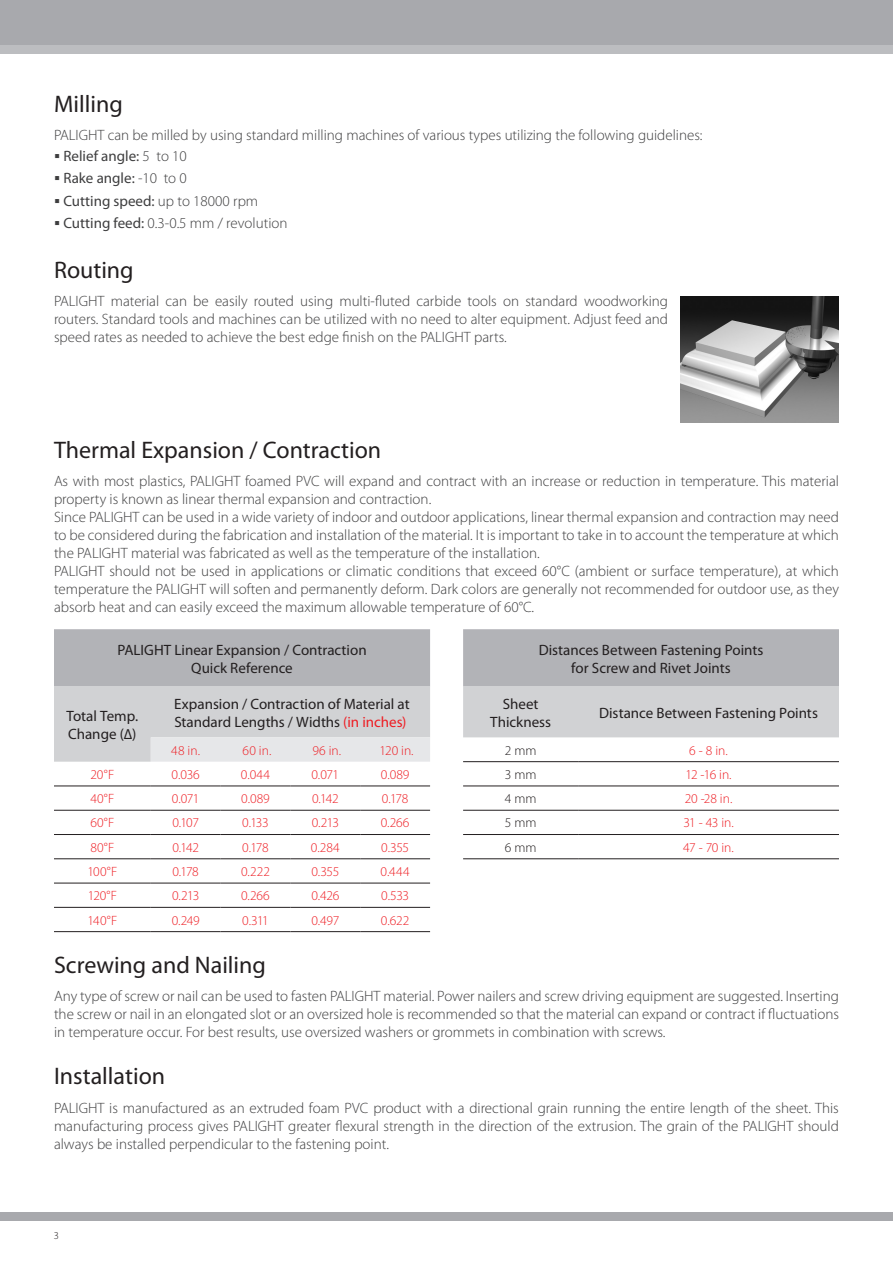
<style>
.page{position:relative;width:893px;height:1263px;background:#fff}
.page>*{position:absolute;margin:0;border:0;box-sizing:border-box;transform-origin:0 0}
.t1{font:24px "Myriad Pro";color:#231f20}
.Normal_-_Bulleted{font:300 15px/18px "Myriad Pro";color:#3e3e3f;text-align:justify}
.t2{font:15px/18px "Myriad Pro";color:#231f20;text-align:center}
.Normal_-_Bulleted-2{font:15px "Myriad Pro";color:#3e3e3f}
.t3{font:300 13.5px "Myriad Pro";letter-spacing:-.02em;color:#ee1d23}
.t4{font:300 13.5px "Myriad Pro";color:#231f20}
.t5{font:300 10.5px "Myriad Pro";color:#231f20}
.s1{font-weight:300}
.s2{font-weight:400}
.s3{color:#ee1d23}
</style>
<div class="page">
<div style="left:0;top:1212px;width:893px;height:9px;background:#a8a9ad"></div>
<div style="left:0;top:0;width:893px;height:54px;background:#a8a9ad"></div>
<div style="left:0;top:45px;width:893px;height:9px;background:#bcbdc0"></div>
<div style="left:54px;top:629px;width:785px;height:57px;background:#b2b3b7"></div>
<svg style="left:54px;top:686px;width:785px;height:76px;fill:#d1d2d4"></svg>
<div style="left:151px;top:737px;width:279px;height:25px;background:#e6e7e9"></div>
<hr style="left:463px;top:761px;width:115px;height:1px;background:#231f20">
<hr style="left:578px;top:761px;width:261px;height:1px;background:#231f20">
<hr style="left:54px;top:786px;width:97px;height:1px;background:#231f20">
<hr style="left:151px;top:786px;width:70px;height:1px;background:#231f20">
<hr style="left:221px;top:786px;width:69px;height:1px;background:#231f20">
<hr style="left:290px;top:786px;width:70px;height:1px;background:#231f20">
<hr style="left:360px;top:786px;width:70px;height:1px;background:#231f20">
<hr style="left:463px;top:786px;width:115px;height:1px;background:#231f20">
<hr style="left:578px;top:786px;width:261px;height:1px;background:#231f20">
<hr style="left:54px;top:810px;width:97px;height:1px;background:#231f20">
<hr style="left:151px;top:810px;width:70px;height:1px;background:#231f20">
<hr style="left:221px;top:810px;width:69px;height:1px;background:#231f20">
<hr style="left:290px;top:810px;width:70px;height:1px;background:#231f20">
<hr style="left:360px;top:810px;width:70px;height:1px;background:#231f20">
<hr style="left:463px;top:810px;width:115px;height:1px;background:#231f20">
<hr style="left:578px;top:810px;width:261px;height:1px;background:#231f20">
<hr style="left:54px;top:834px;width:97px;height:1px;background:#231f20">
<hr style="left:151px;top:834px;width:70px;height:1px;background:#231f20">
<hr style="left:221px;top:834px;width:69px;height:1px;background:#231f20">
<hr style="left:290px;top:834px;width:70px;height:1px;background:#231f20">
<hr style="left:360px;top:834px;width:70px;height:1px;background:#231f20">
<hr style="left:463px;top:834px;width:115px;height:1px;background:#231f20">
<hr style="left:578px;top:834px;width:261px;height:1px;background:#231f20">
<hr style="left:54px;top:858px;width:97px;height:1px;background:#231f20">
<hr style="left:151px;top:858px;width:70px;height:1px;background:#231f20">
<hr style="left:221px;top:858px;width:69px;height:1px;background:#231f20">
<hr style="left:290px;top:858px;width:70px;height:1px;background:#231f20">
<hr style="left:360px;top:858px;width:70px;height:1px;background:#231f20">
<hr style="left:463px;top:858px;width:115px;height:1px;background:#231f20">
<hr style="left:578px;top:858px;width:261px;height:1px;background:#231f20">
<hr style="left:54px;top:883px;width:97px;height:1px;background:#231f20">
<hr style="left:151px;top:883px;width:70px;height:1px;background:#231f20">
<hr style="left:221px;top:883px;width:69px;height:1px;background:#231f20">
<hr style="left:290px;top:883px;width:70px;height:1px;background:#231f20">
<hr style="left:360px;top:883px;width:70px;height:1px;background:#231f20">
<hr style="left:54px;top:907px;width:97px;height:1px;background:#231f20">
<hr style="left:151px;top:907px;width:70px;height:1px;background:#231f20">
<hr style="left:221px;top:907px;width:69px;height:1px;background:#231f20">
<hr style="left:290px;top:907px;width:70px;height:1px;background:#231f20">
<hr style="left:360px;top:907px;width:70px;height:1px;background:#231f20">
<hr style="left:54px;top:931px;width:97px;height:1px;background:#231f20">
<hr style="left:151px;top:931px;width:70px;height:1px;background:#231f20">
<hr style="left:221px;top:931px;width:69px;height:1px;background:#231f20">
<hr style="left:290px;top:931px;width:70px;height:1px;background:#231f20">
<hr style="left:360px;top:931px;width:70px;height:1px;background:#231f20">
<img style="left:681px;top:297px;width:158px;height:125px">
<p class="t1" style="left:54px;top:90px;width:70px">Milling</p>
<p class="Normal_-_Bulleted" style="left:54px;top:127px;width:650px">PALIGHT can be milled by using standard milling machines of various types utilizing the following guidelines:</p>
<p class="Normal_-_Bulleted-2" style="left:54px;top:147px;width:134px">▪ Relief angle: <span class="s1">5 to 10</span></p>
<p class="Normal_-_Bulleted-2" style="left:54px;top:170px;width:134px">▪ Rake angle: <span class="s1">-10 to 0</span></p>
<p class="Normal_-_Bulleted-2" style="left:54px;top:193px;width:206px">▪ Cutting speed: <span class="s1">up to 18000 rpm</span></p>
<p class="Normal_-_Bulleted" style="left:54px;top:215px;width:235px">▪ <span class="s2">Cutting feed:</span> 0.3-0.5 mm / revolution</p>
<p class="t1" style="left:54px;top:256px;width:81px">Routing</p>
<p class="Normal_-_Bulleted" style="left:54px;top:293px;width:616px">PALIGHT material can be easily routed using multi-fluted carbide tools on standard woodworking routers. Standard tools and machines can be utilized with no need to alter equipment. Adjust feed and speed rates as needed to achieve the best edge finish on the PALIGHT parts.</p>
<p class="t1" style="left:54px;top:436px;width:329px">Thermal Expansion / Contraction</p>
<p class="Normal_-_Bulleted" style="left:54px;top:473px;width:786px">As with most plastics, PALIGHT foamed PVC will expand and contract with an increase or reduction in temperature. This material property is known as linear thermal expansion and contraction.</p>
<p class="Normal_-_Bulleted" style="left:54px;top:509px;width:786px">Since PALIGHT can be used in a wide variety of indoor and outdoor applications, linear thermal expansion and contraction may need to be considered during the fabrication and installation of the material. It is important to take in to account the temperature at which the PALIGHT material was fabricated as well as the temperature of the installation.</p>
<p class="Normal_-_Bulleted" style="left:54px;top:563px;width:786px">PALIGHT should not be used in applications or climatic conditions that exceed 60°C (ambient or surface temperature), at which temperature the PALIGHT will soften and permanently deform. Dark colors are generally not recommended for outdoor use, as they absorb heat and can easily exceed the maximum allowable temperature of 60°C.</p>
<p class="t2" style="left:117px;top:641px;width:251px">PALIGHT Linear Expansion / Contraction<br>Quick Reference</p>
<p class="t2" style="left:539px;top:641px;width:226px">Distances Between Fastening Points for Screw and Rivet Joints</p>
<p class="t2" style="left:67px;top:707px;width:73px;text-align:left">Total Temp.<br>Change (∆)</p>
<p class="t2" style="left:174px;top:695px;width:237px;text-align:left">Expansion / Contraction of Material at<br>Standard Lengths / Widths <span class="s3">(in inches)</span></p>
<p class="t2" style="left:490px;top:695px;width:62px">Sheet<br>Thickness</p>
<p class="t2" style="left:599px;top:704px;width:220px">Distance Between Fastening Points</p>
<p class="t3" style="left:171px;top:743px;width:30px">48 in.</p>
<p class="t3" style="left:243px;top:743px;width:30px">60 in.</p>
<p class="t3" style="left:312px;top:743px;width:30px">96 in.</p>
<p class="t3" style="left:380px;top:743px;width:36px">120 in.</p>
<p class="t4" style="left:505px;top:743px;width:33px">2 mm</p>
<p class="t3" style="left:689px;top:743px;width:40px">6 - 8 in.</p>
<p class="t3" style="left:91px;top:767px;width:25px">20°F</p>
<p class="t3" style="left:172px;top:767px;width:30px">0.036</p>
<p class="t3" style="left:241px;top:767px;width:31px">0.044</p>
<p class="t3" style="left:311px;top:767px;width:29px">0.071</p>
<p class="t3" style="left:381px;top:767px;width:30px">0.089</p>
<p class="t4" style="left:505px;top:767px;width:33px">3 mm</p>
<p class="t3" style="left:685px;top:767px;width:48px">12 -16 in.</p>
<p class="t3" style="left:90px;top:791px;width:26px">40°F</p>
<p class="t3" style="left:172px;top:791px;width:29px">0.071</p>
<p class="t3" style="left:241px;top:791px;width:30px">0.089</p>
<p class="t3" style="left:312px;top:791px;width:28px">0.142</p>
<p class="t3" style="left:382px;top:791px;width:28px">0.178</p>
<p class="t4" style="left:505px;top:791px;width:33px">4 mm</p>
<p class="t3" style="left:685px;top:791px;width:49px">20 -28 in.</p>
<p class="t3" style="left:90px;top:815px;width:25px">60°F</p>
<p class="t3" style="left:172px;top:815px;width:28px">0.107</p>
<p class="t3" style="left:242px;top:815px;width:28px">0.133</p>
<p class="t3" style="left:312px;top:815px;width:29px">0.213</p>
<p class="t3" style="left:381px;top:815px;width:30px">0.266</p>
<p class="t4" style="left:505px;top:815px;width:33px">5 mm</p>
<p class="t3" style="left:683px;top:815px;width:52px">31 - 43 in.</p>
<p class="t3" style="left:90px;top:840px;width:25px">80°F</p>
<p class="t3" style="left:172px;top:840px;width:28px">0.142</p>
<p class="t3" style="left:242px;top:840px;width:28px">0.178</p>
<p class="t3" style="left:311px;top:840px;width:30px">0.284</p>
<p class="t3" style="left:381px;top:840px;width:29px">0.355</p>
<p class="t4" style="left:505px;top:840px;width:33px">6 mm</p>
<p class="t3" style="left:683px;top:840px;width:52px">47 - 70 in.</p>
<p class="t3" style="left:87px;top:864px;width:32px">100°F</p>
<p class="t3" style="left:172px;top:864px;width:28px">0.178</p>
<p class="t3" style="left:241px;top:864px;width:30px">0.222</p>
<p class="t3" style="left:311px;top:864px;width:29px">0.355</p>
<p class="t3" style="left:380px;top:864px;width:31px">0.444</p>
<p class="t3" style="left:88px;top:888px;width:31px">120°F</p>
<p class="t3" style="left:172px;top:888px;width:29px">0.213</p>
<p class="t3" style="left:241px;top:888px;width:30px">0.266</p>
<p class="t3" style="left:311px;top:888px;width:29px">0.426</p>
<p class="t3" style="left:381px;top:888px;width:29px">0.533</p>
<p class="t3" style="left:87px;top:913px;width:31px">140°F</p>
<p class="t3" style="left:172px;top:913px;width:29px">0.249</p>
<p class="t3" style="left:242px;top:913px;width:28px">0.311</p>
<p class="t3" style="left:311px;top:913px;width:29px">0.497</p>
<p class="t3" style="left:381px;top:913px;width:30px">0.622</p>
<p class="t1" style="left:54px;top:951px;width:213px">Screwing and Nailing</p>
<p class="Normal_-_Bulleted" style="left:54px;top:988px;width:786px">Any type of screw or nail can be used to fasten PALIGHT material. Power nailers and screw driving equipment are suggested. Inserting the screw or nail in an elongated slot or an oversized hole is recommended so that the material can expand or contract if fluctuations in temperature occur. For best results, use oversized washers or grommets in combination with screws.</p>
<p class="t1" style="left:54px;top:1063px;width:113px">Installation</p>
<p class="Normal_-_Bulleted" style="left:54px;top:1099px;width:786px">PALIGHT is manufactured as an extruded foam PVC product with a directional grain running the entire length of the sheet. This manufacturing process gives PALIGHT greater flexural strength in the direction of the extrusion. The grain of the PALIGHT should always be installed perpendicular to the fastening point.</p>
<p class="t5" style="left:54px;top:1229px;width:7px">3</p>
</div>
